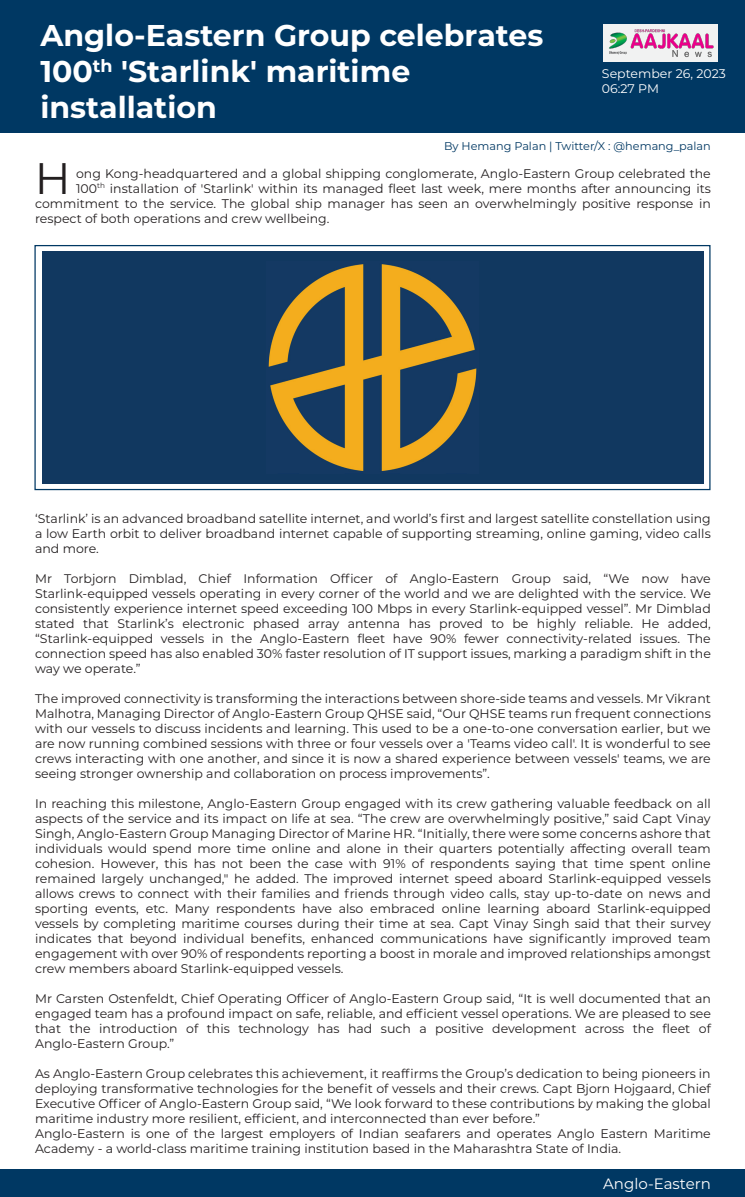
<style>
.page{position:relative;width:745px;height:1197px;background:#fff}
.page>*{position:absolute;margin:0;border:0;box-sizing:border-box;transform-origin:0 0}
.t1{font:44.12px "Montserrat";color:#231f20}
.t2{font:700 30px/36px "Montserrat";color:#fff}
.t3{font:15px "Montserrat";color:#fff}
.t4{font:12.5px/15px "Montserrat";color:#231f20;text-align:justify}
.t5{font:12.5px/15px "Montserrat";color:#fff}
.t6{font:11.25px "Montserrat";color:#003863}
</style>
<div class="page">
<div style="left:0;top:0;width:744px;height:132px;background:#003863"></div>
<div style="left:34px;top:245px;width:676px;height:245px;border:1px solid #003863"></div>
<div style="left:0;top:1168px;width:744px;height:28px;background:#003863"></div>
<div style="left:602px;top:24px;width:115px;height:38px;background:#f1f2f2"></div>
<img style="left:609px;top:29px;width:105px;height:29px">
<div style="left:42px;top:251px;width:660px;height:232px;background:#113860"></div>
<img style="left:268px;top:264px;width:209px;height:207px">
<h2 class="t2" style="left:40px;top:16px;width:504px">Anglo-Eastern Group celebrates<br>100<sup>th</sup> 'Starlink' maritime installation</h2>
<p class="t5" style="left:601px;top:66px;width:125px">September 26, 2023<br>06:27 PM</p>
<p class="t6" style="left:443px;top:139px;width:268px">By Hemang Palan | Twitter/X : @hemang_palan</p>
<h1 class="t1" style="left:35px;top:148px;width:37px">H</h1>
<p class="t4" style="left:76px;top:165px;width:635px">ong Kong-headquartered and a global shipping conglomerate, Anglo-Eastern Group celebrated the</p>
<p class="t4" style="left:76px;top:180px;width:636px">100<sup>th</sup> installation of 'Starlink' within its managed fleet last week, mere months after announcing its</p>
<p class="t4" style="left:35px;top:195px;width:676px">commitment to the service. The global ship manager has seen an overwhelmingly positive response in</p>
<p class="t4" style="left:35px;top:210px;width:296px">respect of both operations and crew wellbeing.</p>
<p class="t4" style="left:35px;top:510px;width:676px">‘Starlink’ is an advanced broadband satellite internet, and world’s first and largest satellite constellation using a low Earth orbit to deliver broadband internet capable of supporting streaming, online gaming, video calls and more.</p>
<p class="t4" style="left:35px;top:570px;width:677px">Mr Torbjorn Dimblad, Chief Information Officer of Anglo-Eastern Group said, “We now have Starlink-equipped vessels operating in every corner of the world and we are delighted with the service. We consistently experience internet speed exceeding 100 Mbps in every Starlink-equipped vessel”. Mr Dimblad stated that Starlink’s electronic phased array antenna has proved to be highly reliable. He added, “Starlink-equipped vessels in the Anglo-Eastern fleet have 90% fewer connectivity-related issues. The connection speed has also enabled 30% faster resolution of IT support issues, marking a paradigm shift in the way we operate.”</p>
<p class="t4" style="left:35px;top:690px;width:677px">The improved connectivity is transforming the interactions between shore-side teams and vessels. Mr Vikrant Malhotra, Managing Director of Anglo-Eastern Group QHSE said, “Our QHSE teams run frequent connections with our vessels to discuss incidents and learning. This used to be a one-to-one conversation earlier, but we are now running combined sessions with three or four vessels over a 'Teams video call'. It is wonderful to see crews interacting with one another, and since it is now a shared experience between vessels' teams, we are seeing stronger ownership and collaboration on process improvements”.</p>
<p class="t4" style="left:35px;top:795px;width:677px">In reaching this milestone, Anglo-Eastern Group engaged with its crew gathering valuable feedback on all aspects of the service and its impact on life at sea. “The crew are overwhelmingly positive,” said Capt Vinay Singh, Anglo-Eastern Group Managing Director of Marine HR. “Initially, there were some concerns ashore that individuals would spend more time online and alone in their quarters potentially affecting overall team cohesion. However, this has not been the case with 91% of respondents saying that time spent online remained largely unchanged," he added. The improved internet speed aboard Starlink-equipped vessels allows crews to connect with their families and friends through video calls, stay up-to-date on news and sporting events, etc. Many respondents have also embraced online learning aboard Starlink-equipped vessels by completing maritime courses during their time at sea. Capt Vinay Singh said that their survey indicates that beyond individual benefits, enhanced communications have significantly improved team engagement with over 90% of respondents reporting a boost in morale and improved relationships amongst crew members aboard Starlink-equipped vessels.</p>
<p class="t4" style="left:35px;top:990px;width:677px">Mr Carsten Ostenfeldt, Chief Operating Officer of Anglo-Eastern Group said, “It is well documented that an engaged team has a profound impact on safe, reliable, and efficient vessel operations. We are pleased to see that the introduction of this technology has had such a positive development across the fleet of Anglo-Eastern Group.”</p>
<p class="t4" style="left:35px;top:1065px;width:676px;text-align:left">As Anglo-Eastern Group celebrates this achievement, it reaffirms the Group’s dedication to being pioneers in deploying transformative technologies for the benefit of vessels and their crews. Capt Bjorn Hojgaard, Chief Executive Officer of Anglo-Eastern Group said, “We look forward to these contributions by making the global maritime industry more resilient, efficient, and interconnected than ever before.”<br>Anglo-Eastern is one of the largest employers of Indian seafarers and operates Anglo Eastern Maritime Academy - a world-class maritime training institution based in the Maharashtra State of India.</p>
<p class="t3" style="left:602px;top:1172px;width:109px">Anglo-Eastern</p>
</div>
